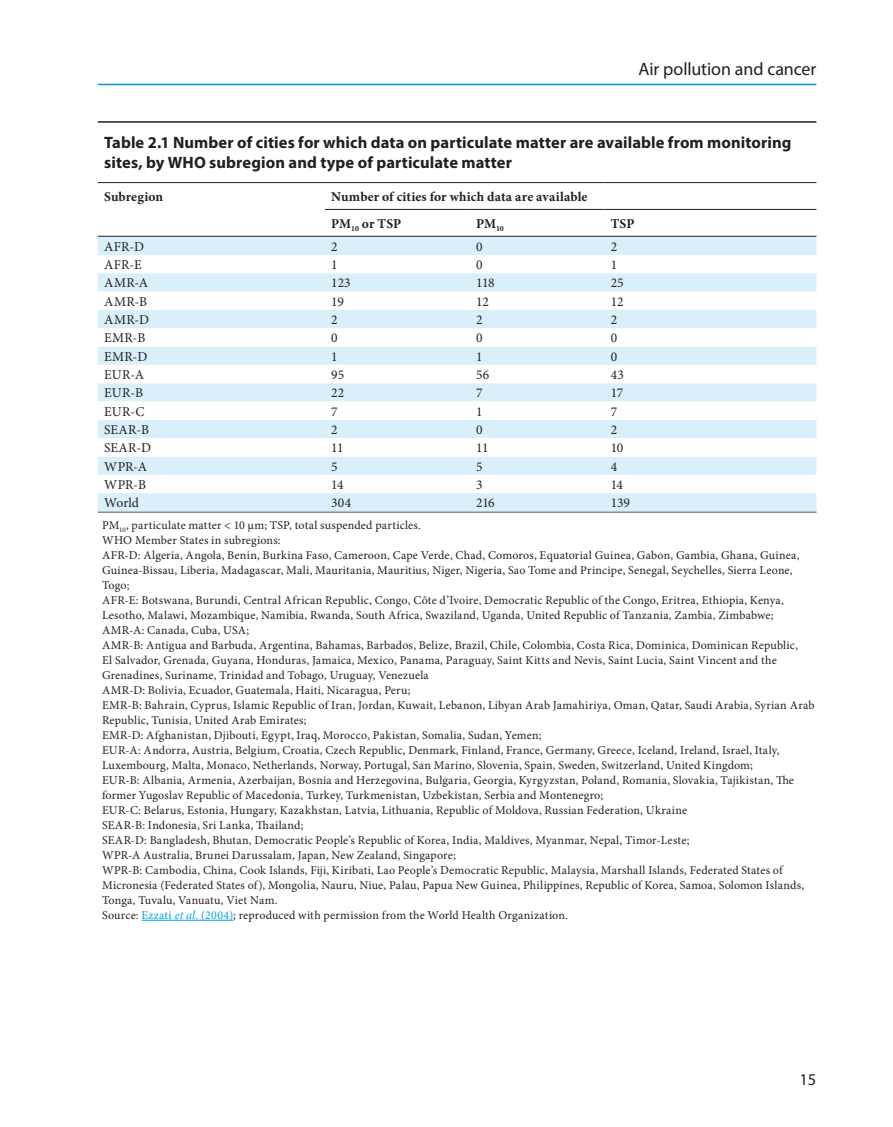
<style>
.page{position:relative;width:893px;height:1127px;background:#fff}
.page>*{position:absolute;margin:0;border:0;box-sizing:border-box;transform-origin:0 0}
.Left_RH{font:18px "Myriad Pro";letter-spacing:-.005em;color:#231f20}
.Tbl_Title{font:700 16.5px/19.5px "Myriad Pro";letter-spacing:.005em;color:#231f20}
.t1{font:16.5px "Myriad Pro";color:#231f20}
.Tbl_Body{font:13.5px "Minion Pro";letter-spacing:.01em;color:#231f20}
.Tbl_Col_Hd{font:700 13.5px "Minion Pro";letter-spacing:.005em;color:#231f20}
.Tbl_FN{font:12px/15px "Minion Pro";letter-spacing:.015em;color:#231f20}
.Tbl_FN1{font:12px "Minion Pro";letter-spacing:.015em;color:#231f20}
.s1{color:#00a1e3}
.s2{font-style:italic;color:#00a1e3}
</style>
<div class="page">
<hr style="left:98px;top:84px;width:718px;height:1px;background:#0397d6">
<hr style="left:98px;top:121px;width:718px;height:2px;background:#231f20">
<hr style="left:98px;top:512px;width:718px;height:1px;background:#231f20">
<hr style="left:142px;top:920px;width:91px;height:1px;background:#00a1e3">
<div style="left:98px;top:237px;width:718px;height:274px;background:#d9eff9"></div>
<svg style="left:98px;top:255px;width:718px;height:238px"></svg>
<hr style="left:98px;top:182px;width:227px;height:1px;background:#231f20">
<hr style="left:325px;top:182px;width:145px;height:1px;background:#231f20">
<hr style="left:470px;top:182px;width:134px;height:1px;background:#231f20">
<hr style="left:604px;top:182px;width:212px;height:1px;background:#231f20">
<hr style="left:325px;top:209px;width:145px;height:1px;background:#231f20">
<hr style="left:470px;top:209px;width:134px;height:1px;background:#231f20">
<hr style="left:604px;top:209px;width:212px;height:1px;background:#231f20">
<hr style="left:98px;top:236px;width:227px;height:1px;background:#231f20">
<hr style="left:325px;top:236px;width:145px;height:1px;background:#231f20">
<hr style="left:470px;top:236px;width:134px;height:1px;background:#231f20">
<hr style="left:604px;top:236px;width:212px;height:1px;background:#231f20">
<p class="Left_RH" style="left:638px;top:58px;width:179px">Air pollution and cancer</p>
<p class="Tbl_Title" style="left:104px;top:132px;width:689px">Table 2.1 Number of cities for which data on particulate matter are available from monitoring sites, by WHO subregion and type of particulate matter</p>
<p class="Tbl_Col_Hd" style="left:104px;top:187px;width:60px">Subregion</p>
<p class="Tbl_Col_Hd" style="left:331px;top:187px;width:258px">Number of cities for which data are available</p>
<p class="Tbl_Col_Hd" style="left:331px;top:214px;width:72px">PM<sub>10</sub> or TSP</p>
<p class="Tbl_Col_Hd" style="left:476px;top:214px;width:29px">PM<sub>10</sub></p>
<p class="Tbl_Col_Hd" style="left:611px;top:214px;width:25px">TSP</p>
<p class="Tbl_Body" style="left:104px;top:237px;width:41px">AFR-D</p>
<p class="Tbl_Body" style="left:331px;top:237px;width:8px">2</p>
<p class="Tbl_Body" style="left:476px;top:237px;width:8px">0</p>
<p class="Tbl_Body" style="left:611px;top:237px;width:8px">2</p>
<p class="Tbl_Body" style="left:104px;top:256px;width:39px">AFR-E</p>
<p class="Tbl_Body" style="left:331px;top:256px;width:8px">1</p>
<p class="Tbl_Body" style="left:476px;top:256px;width:8px">0</p>
<p class="Tbl_Body" style="left:611px;top:256px;width:8px">1</p>
<p class="Tbl_Body" style="left:104px;top:274px;width:46px">AMR-A</p>
<p class="Tbl_Body" style="left:331px;top:274px;width:21px">123</p>
<p class="Tbl_Body" style="left:476px;top:274px;width:20px">118</p>
<p class="Tbl_Body" style="left:611px;top:274px;width:15px">25</p>
<p class="Tbl_Body" style="left:104px;top:292px;width:45px">AMR-B</p>
<p class="Tbl_Body" style="left:331px;top:292px;width:14px">19</p>
<p class="Tbl_Body" style="left:476px;top:292px;width:14px">12</p>
<p class="Tbl_Body" style="left:611px;top:292px;width:14px">12</p>
<p class="Tbl_Body" style="left:104px;top:311px;width:46px">AMR-D</p>
<p class="Tbl_Body" style="left:331px;top:311px;width:8px">2</p>
<p class="Tbl_Body" style="left:476px;top:311px;width:8px">2</p>
<p class="Tbl_Body" style="left:611px;top:311px;width:8px">2</p>
<p class="Tbl_Body" style="left:104px;top:329px;width:43px">EMR-B</p>
<p class="Tbl_Body" style="left:331px;top:329px;width:8px">0</p>
<p class="Tbl_Body" style="left:476px;top:329px;width:8px">0</p>
<p class="Tbl_Body" style="left:611px;top:329px;width:8px">0</p>
<p class="Tbl_Body" style="left:104px;top:347px;width:45px">EMR-D</p>
<p class="Tbl_Body" style="left:331px;top:347px;width:8px">1</p>
<p class="Tbl_Body" style="left:476px;top:347px;width:8px">1</p>
<p class="Tbl_Body" style="left:611px;top:347px;width:8px">0</p>
<p class="Tbl_Body" style="left:104px;top:366px;width:41px">EUR-A</p>
<p class="Tbl_Body" style="left:331px;top:366px;width:14px">95</p>
<p class="Tbl_Body" style="left:476px;top:366px;width:15px">56</p>
<p class="Tbl_Body" style="left:611px;top:366px;width:15px">43</p>
<p class="Tbl_Body" style="left:104px;top:384px;width:40px">EUR-B</p>
<p class="Tbl_Body" style="left:331px;top:384px;width:15px">22</p>
<p class="Tbl_Body" style="left:476px;top:384px;width:8px">7</p>
<p class="Tbl_Body" style="left:611px;top:384px;width:14px">17</p>
<p class="Tbl_Body" style="left:104px;top:402px;width:42px">EUR-C</p>
<p class="Tbl_Body" style="left:331px;top:402px;width:8px">7</p>
<p class="Tbl_Body" style="left:476px;top:402px;width:8px">1</p>
<p class="Tbl_Body" style="left:611px;top:402px;width:8px">7</p>
<p class="Tbl_Body" style="left:104px;top:420px;width:46px">SEAR-B</p>
<p class="Tbl_Body" style="left:331px;top:420px;width:8px">2</p>
<p class="Tbl_Body" style="left:476px;top:420px;width:8px">0</p>
<p class="Tbl_Body" style="left:611px;top:420px;width:8px">2</p>
<p class="Tbl_Body" style="left:104px;top:439px;width:48px">SEAR-D</p>
<p class="Tbl_Body" style="left:331px;top:439px;width:14px">11</p>
<p class="Tbl_Body" style="left:476px;top:439px;width:14px">11</p>
<p class="Tbl_Body" style="left:611px;top:439px;width:14px">10</p>
<p class="Tbl_Body" style="left:104px;top:457px;width:44px">WPR-A</p>
<p class="Tbl_Body" style="left:331px;top:457px;width:8px">5</p>
<p class="Tbl_Body" style="left:476px;top:457px;width:8px">5</p>
<p class="Tbl_Body" style="left:611px;top:457px;width:8px">4</p>
<p class="Tbl_Body" style="left:104px;top:475px;width:43px">WPR-B</p>
<p class="Tbl_Body" style="left:331px;top:475px;width:14px">14</p>
<p class="Tbl_Body" style="left:476px;top:475px;width:8px">3</p>
<p class="Tbl_Body" style="left:611px;top:475px;width:14px">14</p>
<p class="Tbl_Body" style="left:104px;top:494px;width:36px">World</p>
<p class="Tbl_Body" style="left:331px;top:494px;width:22px">304</p>
<p class="Tbl_Body" style="left:476px;top:494px;width:20px">216</p>
<p class="Tbl_Body" style="left:611px;top:494px;width:21px">139</p>
<p class="Tbl_FN1" style="left:102px;top:517px;width:320px">PM<sub>10</sub>, particulate matter &lt; 10 μm; TSP, total suspended particles.</p>
<p class="Tbl_FN" style="left:102px;top:533px;width:180px">WHO Member States in subregions:</p>
<p class="Tbl_FN" style="left:102px;top:548px;width:699px">AFR-D: Algeria, Angola, Benin, Burkina Faso, Cameroon, Cape Verde, Chad, Comoros, Equatorial Guinea, Gabon, Gambia, Ghana, Guinea,<br>Guinea-Bissau, Liberia, Madagascar, Mali, Mauritania, Mauritius, Niger, Nigeria, Sao Tome and Principe, Senegal, Seychelles, Sierra Leone,<br>Togo;</p>
<p class="Tbl_FN" style="left:102px;top:593px;width:683px">AFR-E: Botswana, Burundi, Central African Republic, Congo, Côte d’Ivoire, Democratic Republic of the Congo, Eritrea, Ethiopia, Kenya,<br>Lesotho, Malawi, Mozambique, Namibia, Rwanda, South Africa, Swaziland, Uganda, United Republic of Tanzania, Zambia, Zimbabwe;</p>
<p class="Tbl_FN" style="left:102px;top:623px;width:149px">AMR-A: Canada, Cuba, USA;</p>
<p class="Tbl_FN" style="left:102px;top:638px;width:697px">AMR-B: Antigua and Barbuda, Argentina, Bahamas, Barbados, Belize, Brazil, Chile, Colombia, Costa Rica, Dominica, Dominican Republic,<br>El Salvador, Grenada, Guyana, Honduras, Jamaica, Mexico, Panama, Paraguay, Saint Kitts and Nevis, Saint Lucia, Saint Vincent and the<br>Grenadines, Suriname, Trinidad and Tobago, Uruguay, Venezuela</p>
<p class="Tbl_FN" style="left:102px;top:683px;width:310px">AMR-D: Bolivia, Ecuador, Guatemala, Haiti, Nicaragua, Peru;</p>
<p class="Tbl_FN" style="left:102px;top:698px;width:714px">EMR-B: Bahrain, Cyprus, Islamic Republic of Iran, Jordan, Kuwait, Lebanon, Libyan Arab Jamahiriya, Oman, Qatar, Saudi Arabia, Syrian Arab<br>Republic, Tunisia, United Arab Emirates;</p>
<p class="Tbl_FN" style="left:102px;top:728px;width:441px">EMR-D: Afghanistan, Djibouti, Egypt, Iraq, Morocco, Pakistan, Somalia, Sudan, Yemen;</p>
<p class="Tbl_FN" style="left:102px;top:743px;width:679px">EUR-A: Andorra, Austria, Belgium, Croatia, Czech Republic, Denmark, Finland, France, Germany, Greece, Iceland, Ireland, Israel, Italy,<br>Luxembourg, Malta, Monaco, Netherlands, Norway, Portugal, San Marino, Slovenia, Spain, Sweden, Switzerland, United Kingdom;</p>
<p class="Tbl_FN" style="left:102px;top:773px;width:693px">EUR-B: Albania, Armenia, Azerbaijan, Bosnia and Herzegovina, Bulgaria, Georgia, Kyrgyzstan, Poland, Romania, Slovakia, Tajikistan, The former Yugoslav Republic of Macedonia, Turkey, Turkmenistan, Uzbekistan, Serbia and Montenegro;</p>
<p class="Tbl_FN" style="left:102px;top:803px;width:587px">EUR-C: Belarus, Estonia, Hungary, Kazakhstan, Latvia, Lithuania, Republic of Moldova, Russian Federation, Ukraine</p>
<p class="Tbl_FN" style="left:102px;top:818px;width:203px">SEAR-B: Indonesia, Sri Lanka, Thailand;</p>
<p class="Tbl_FN" style="left:102px;top:833px;width:589px">SEAR-D: Bangladesh, Bhutan, Democratic People’s Republic of Korea, India, Maldives, Myanmar, Nepal, Timor-Leste;</p>
<p class="Tbl_FN" style="left:102px;top:848px;width:355px">WPR-A Australia, Brunei Darussalam, Japan, New Zealand, Singapore;</p>
<p class="Tbl_FN" style="left:102px;top:863px;width:703px">WPR-B: Cambodia, China, Cook Islands, Fiji, Kiribati, Lao People’s Democratic Republic, Malaysia, Marshall Islands, Federated States of<br>Micronesia (Federated States of), Mongolia, Nauru, Niue, Palau, Papua New Guinea, Philippines, Republic of Korea, Samoa, Solomon Islands,<br>Tonga, Tuvalu, Vanuatu, Viet Nam.</p>
<p class="Tbl_FN" style="left:102px;top:908px;width:467px">Source: <span class="s1">Ezzati</span> <span class="s2">et al.</span> <span class="s1">(2004)</span>; reproduced with permission from the World Health Organization.</p>
<p class="t1" style="left:799px;top:1069px;width:18px">15</p>
</div>
